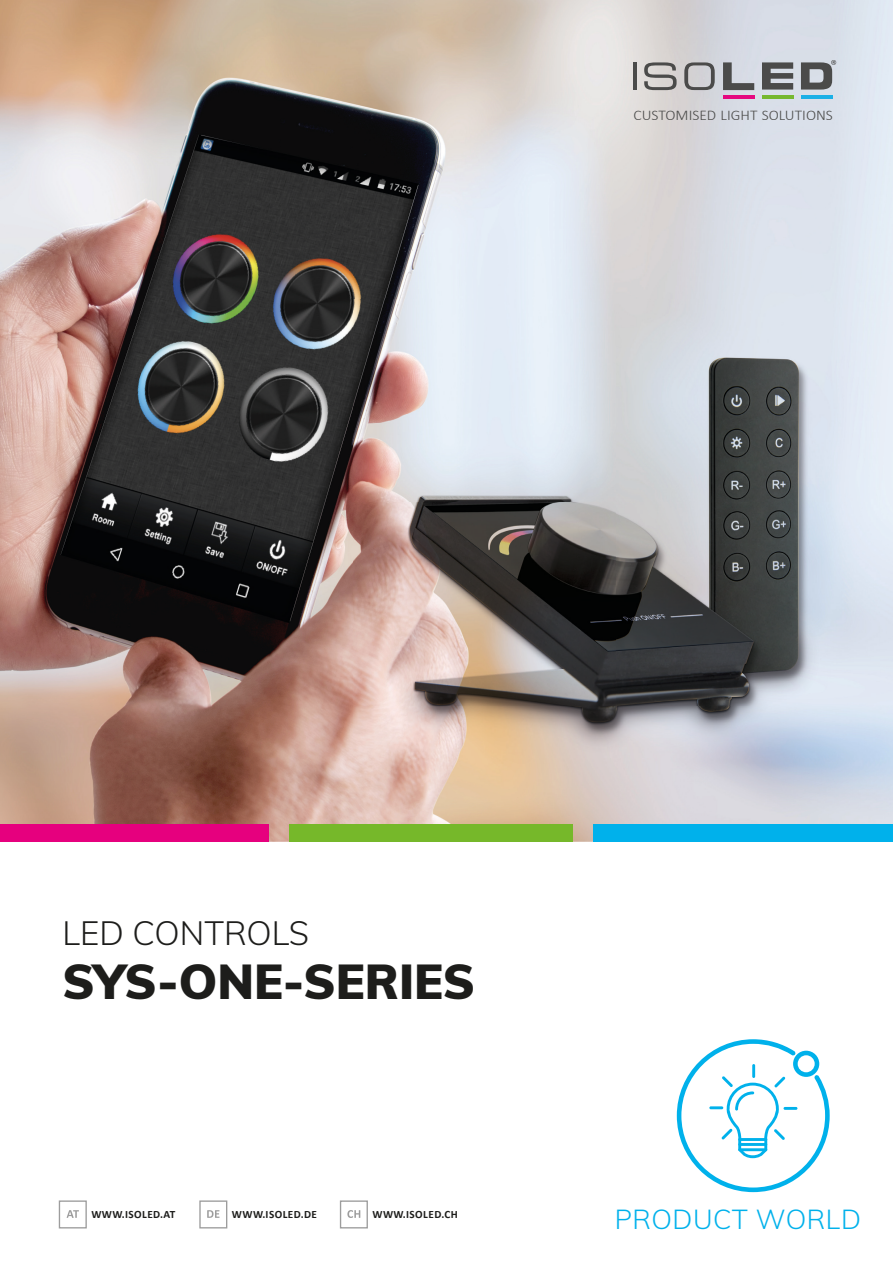
<style>
.page{position:relative;width:893px;height:1263px;background:#fff}
.page>*{position:absolute;margin:0;border:0;box-sizing:border-box;transform-origin:0 0}
.t1{font:900 48px "Muli";color:#1d1d1b}
.t2{font:300 33px "Muli";color:#1d1d1b}
.t3{font:300 27px "Muli";letter-spacing:.02em;color:#00b1eb}
.t4{font:300 14.85px "Calibri";color:#4b4b4a;scale:1.04 1}
.t5{font:700 11.25px "Calibri";letter-spacing:.04em;color:#1d1d1b}
</style>
<div class="page">
<img style="left:0;top:0;width:893px;height:842px">
<hr style="left:633px;top:62px;width:4px;height:28px;background:#4b4b4a">
<svg style="left:644px;top:62px;width:33px;height:28px"></svg>
<svg style="left:684px;top:62px;width:31px;height:28px"></svg>
<svg style="left:723px;top:62px;width:31px;height:28px"></svg>
<svg style="left:762px;top:62px;width:31px;height:28px"></svg>
<hr style="left:723px;top:95px;width:31px;height:4px;background:#e5087f">
<hr style="left:762px;top:95px;width:31px;height:4px;background:#76b82f">
<hr style="left:801px;top:95px;width:31px;height:4px;background:#1cb0e6">
<svg style="left:801px;top:60px;width:35px;height:30px"></svg>
<div style="left:0;top:825px;width:268px;height:17px;background:#e6007e"></div>
<div style="left:594px;top:825px;width:299px;height:17px;background:#00b1eb"></div>
<div style="left:289px;top:825px;width:284px;height:17px;background:#76b82a"></div>
<div style="left:59px;top:1200px;width:28px;height:28px;border:1px solid #9d9d9d"></div>
<svg style="left:67px;top:1210px;width:12px;height:8px"></svg>
<div style="left:199px;top:1200px;width:28px;height:28px;border:1px solid #9d9d9d"></div>
<svg style="left:207px;top:1210px;width:12px;height:8px"></svg>
<div style="left:340px;top:1200px;width:28px;height:28px;border:1px solid #9d9d9d"></div>
<svg style="left:347px;top:1210px;width:13px;height:8px"></svg>
<img style="left:354px;top:300px;width:526px;height:457px">
<svg style="left:677px;top:1039px;width:153px;height:153px"></svg>
<h3 class="t4" style="left:633px;top:106px;width:193px">CUSTOMISED LIGHT SOLUTIONS</h3>
<h2 class="t2" style="left:63px;top:909px;width:248px">LED CONTROLS</h2>
<h1 class="t1" style="left:63px;top:946px;width:414px">SYS-ONE-SERIES</h1>
<p class="t5" style="left:91px;top:1206px;width:86px">WWW.ISOLED.AT</p>
<p class="t5" style="left:232px;top:1206px;width:87px">WWW.ISOLED.DE</p>
<p class="t5" style="left:372px;top:1206px;width:87px">WWW.ISOLED.CH</p>
<h3 class="t3" style="left:615px;top:1199px;width:248px">PRODUCT WORLD</h3>
</div>
